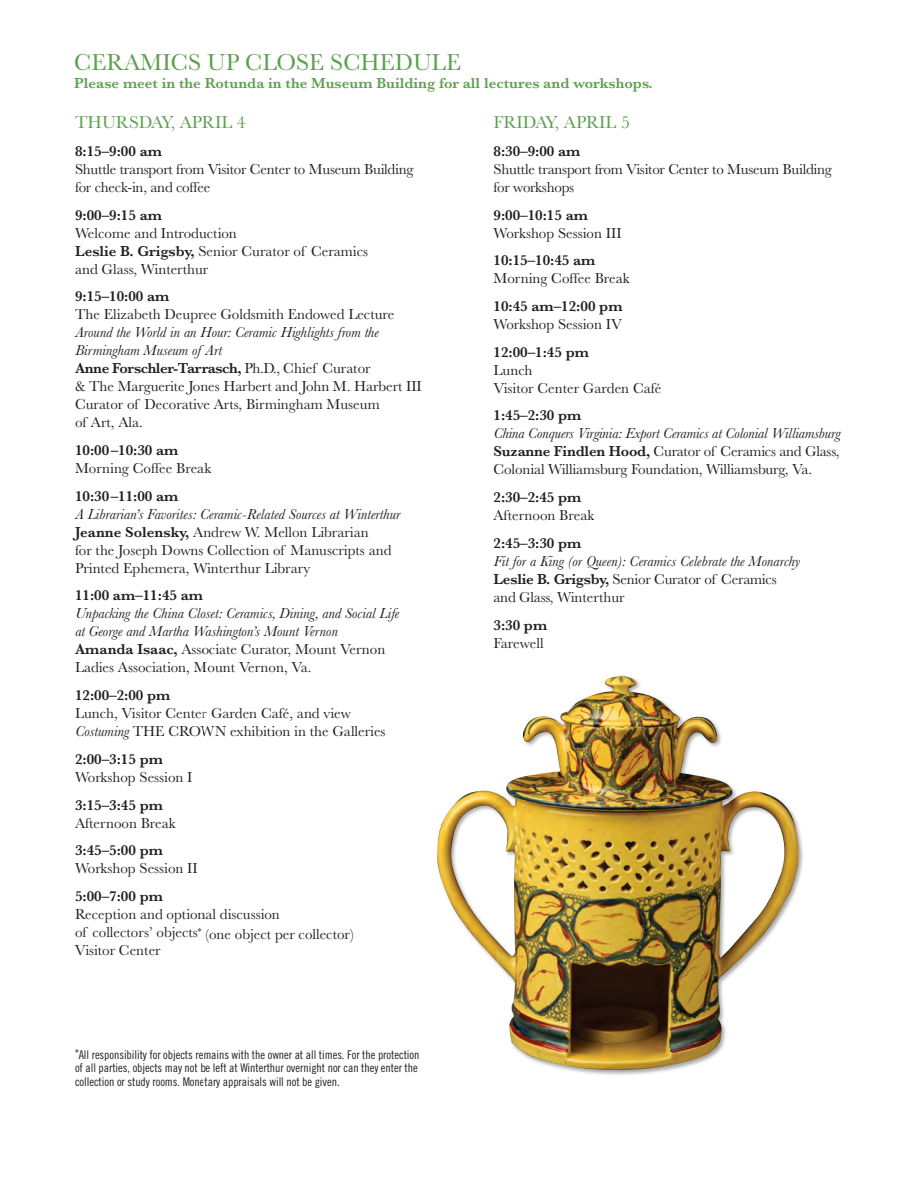
<style>
.page{position:relative;width:918px;height:1188px;background:#fff}
.page>*{position:absolute;margin:0;border:0;box-sizing:border-box;transform-origin:0 0}
.t1{font:24px "Baskerville";color:#5da04f}
.t2{font:18px "Baskerville";color:#5da04f}
.t3{font:15px/18px "Baskerville";color:#231f20}
.t4{font:italic 15px/18px "Baskerville";color:#231f20}
.t5{font:600 15px "Baskerville";color:#231f20}
.t6{font:600 15px "Baskerville";color:#5da04f}
.t7{font:12px/13.5px "Trade Gothic Cond Eighteen";letter-spacing:-.005em;color:#231f20}
.s1{font-weight:600}
.s2{font-style:italic}
.s3{font-weight:600;font-style:normal}
.s4{font-style:normal}
</style>
<div class="page">
<img style="left:437px;top:676px;width:362px;height:394px">
<h1 class="t1" style="left:74px;top:54px;width:388px">CERAMICS UP CLOSE SCHEDULE</h1>
<p class="t6" style="left:74px;top:78px;width:580px">Please meet in the Rotunda in the Museum Building for all lectures and workshops.</p>
<p class="t2" style="left:75px;top:116px;width:172px">THURSDAY, APRIL 4</p>
<p class="t5" style="left:75px;top:146px;width:89px">8:15–9:00 am</p>
<p class="t3" style="left:75px;top:162px;width:340px">Shuttle transport from Visitor Center to Museum Building for check-in, and coffee</p>
<p class="t5" style="left:75px;top:210px;width:89px">9:00–9:15 am</p>
<p class="t3" style="left:75px;top:225px;width:295px">Welcome and Introduction<br><span class="s1">Leslie B. Grigsby,</span> Senior Curator of Ceramics and Glass, Winterthur</p>
<p class="t5" style="left:75px;top:291px;width:96px">9:15–10:00 am</p>
<p class="t3" style="left:75px;top:307px;width:321px">The Elizabeth Deupree Goldsmith Endowed Lecture</p>
<p class="t3" style="left:75px;top:325px;width:348px"><span class="s2">Around the World in an Hour: Ceramic Highlights from the Birmingham Museum of Art<br></span><span class="s1">Anne Forschler-Tarrasch,</span> Ph.D., Chief Curator<br>&amp; The Marguerite Jones Harbert and John M. Harbert III Curator of Decorative Arts, Birmingham Museum<br>of Art, Ala.</p>
<p class="t5" style="left:75px;top:445px;width:105px">10:00–10:30 am</p>
<p class="t3" style="left:75px;top:461px;width:138px">Morning Coffee Break</p>
<p class="t5" style="left:75px;top:491px;width:105px">10:30–11:00 am</p>
<p class="t3" style="left:75px;top:507px;width:327px"><span class="s2">A Librarian’s Favorites: Ceramic-Related Sources at Winterthur </span><span class="s1">Jeanne Solensky,</span> Andrew W. Mellon Librarian<br>for the Joseph Downs Collection of Manuscripts and Printed Ephemera, Winterthur Library</p>
<p class="t5" style="left:75px;top:591px;width:130px">11:00 am–11:45 am</p>
<p class="t4" style="left:75px;top:606px;width:326px">Unpacking the China Closet: Ceramics, Dining, and Social Life at George and Martha Washington’s Mount Vernon <span class="s3">Amanda Isaac,</span> <span class="s4">Associate Curator, Mount Vernon Ladies Association, Mount Vernon, Va.</span></p>
<p class="t5" style="left:75px;top:690px;width:97px">12:00–2:00 pm</p>
<p class="t3" style="left:75px;top:706px;width:312px">Lunch, Visitor Center Garden Café, and view<br><span class="s2">Costuming</span> THE CROWN exhibition in the Galleries</p>
<p class="t5" style="left:75px;top:754px;width:89px">2:00–3:15 pm</p>
<p class="t3" style="left:75px;top:770px;width:119px">Workshop Session I</p>
<p class="t5" style="left:75px;top:800px;width:89px">3:15–3:45 pm</p>
<p class="t3" style="left:75px;top:815px;width:102px">Afternoon Break</p>
<p class="t5" style="left:75px;top:846px;width:89px">3:45–5:00 pm</p>
<p class="t3" style="left:75px;top:861px;width:124px">Workshop Session II</p>
<p class="t5" style="left:75px;top:891px;width:89px">5:00–7:00 pm</p>
<p class="t3" style="left:75px;top:906px;width:280px;line-height:19.5px">Reception and optional discussion<br>of collectors’ objects<sup>*</sup> (one object per collector)</p>
<p class="t3" style="left:75px;top:943px;width:87px">Visitor Center</p>
<p class="t2" style="left:494px;top:116px;width:138px">FRIDAY, APRIL 5</p>
<p class="t5" style="left:494px;top:146px;width:89px">8:30–9:00 am</p>
<p class="t3" style="left:494px;top:162px;width:340px">Shuttle transport from Visitor Center to Museum Building for workshops</p>
<p class="t5" style="left:494px;top:210px;width:96px">9:00–10:15 am</p>
<p class="t3" style="left:494px;top:225px;width:130px">Workshop Session III</p>
<p class="t5" style="left:494px;top:255px;width:104px">10:15–10:45 am</p>
<p class="t3" style="left:494px;top:271px;width:138px">Morning Coffee Break</p>
<p class="t5" style="left:494px;top:301px;width:131px">10:45 am–12:00 pm</p>
<p class="t3" style="left:494px;top:317px;width:130px">Workshop Session IV</p>
<p class="t5" style="left:494px;top:347px;width:97px">12:00–1:45 pm</p>
<p class="t3" style="left:494px;top:363px;width:169px">Lunch<br>Visitor Center Garden Café</p>
<p class="t5" style="left:494px;top:411px;width:89px">1:45–2:30 pm</p>
<p class="t3" style="left:494px;top:426px;width:348px;text-align:justify"><span class="s2">China Conquers Virginia: Export Ceramics at Colonial Williamsburg </span><span class="s1">Suzanne Findlen Hood,</span> Curator of Ceramics and Glass, Colonial Williamsburg Foundation, Williamsburg, Va.</p>
<p class="t5" style="left:494px;top:492px;width:89px">2:30–2:45 pm</p>
<p class="t3" style="left:494px;top:508px;width:102px">Afternoon Break</p>
<p class="t5" style="left:494px;top:538px;width:89px">2:45–3:30 pm</p>
<p class="t4" style="left:494px;top:554px;width:308px">Fit for a King (or Queen): Ceramics Celebrate the Monarchy<br><span class="s3">Leslie B. Grigsby,</span> <span class="s4">Senior Curator of Ceramics and Glass, Winterthur</span></p>
<p class="t5" style="left:494px;top:620px;width:55px">3:30 pm</p>
<p class="t3" style="left:494px;top:635px;width:52px">Farewell</p>
<p class="t7" style="left:75px;top:1049px;width:346px"><sup>*</sup>All responsibility for objects remains with the owner at all times. For the protection of all parties, objects may not be left at Winterthur overnight nor can they enter the collection or study rooms. Monetary appraisals will not be given.</p>
</div>
